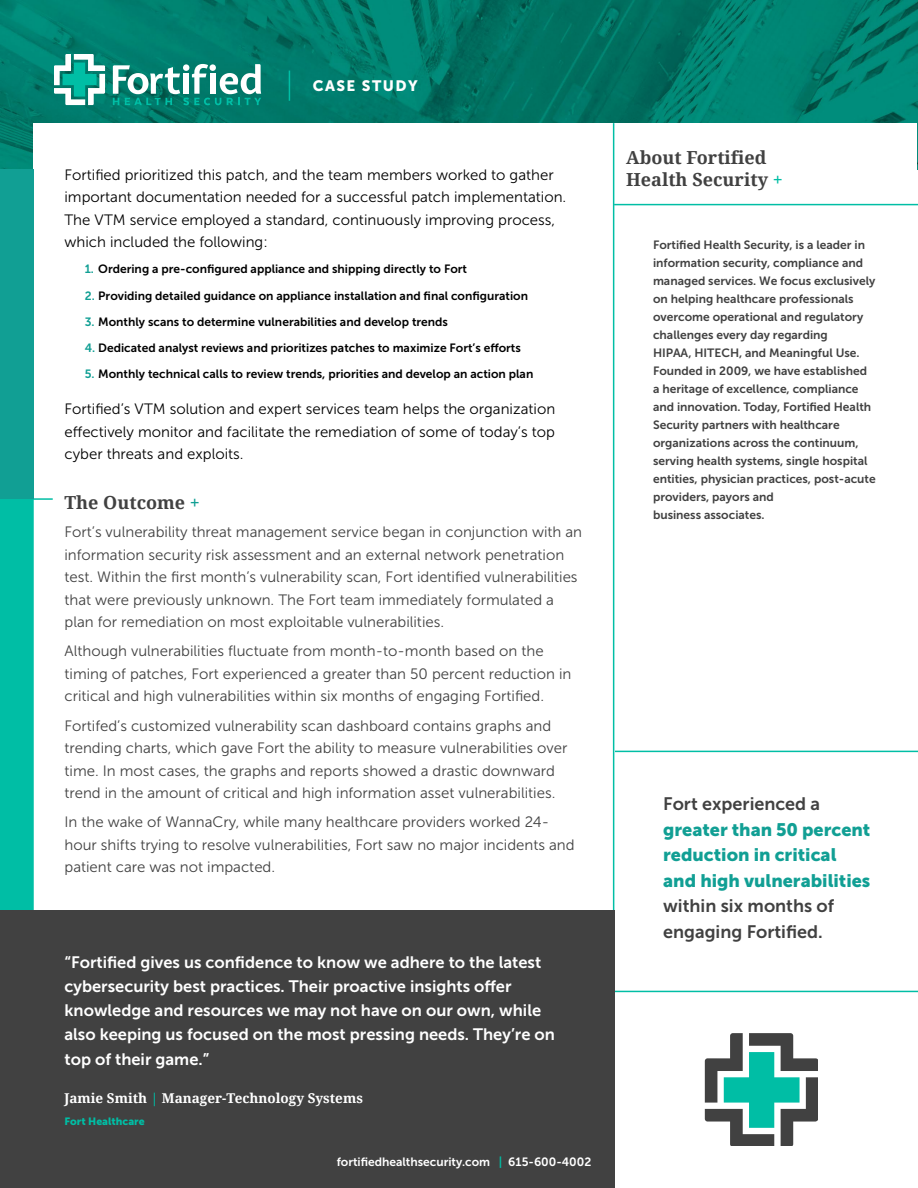
<style>
.page{position:relative;width:918px;height:1188px;background:#fff}
.page>*{position:absolute;margin:0;border:0;box-sizing:border-box;transform-origin:0 0}
.t1{font:18px/25.5px "Museo Sans 900";color:#119f94}
.t2{font:18px/25.5px "Museo Sans 700";color:#414141}
.t3{font:700 18px/21.6px "Droid Serif";color:#414141}
.t4{font:16.5px/24px "Museo Sans 700";color:#fff}
.t5{font:15px/22.5px "Museo Sans 300";color:#414141}
.t6{font:15px/22.5px "Museo Sans 300";color:#000}
.t7{font:15px "Museo Sans 900";letter-spacing:.1em;color:#fff}
.t8{font:700 13.5px "Droid Serif";color:#fff}
.t9{font:12px/18px "Museo Sans 700";color:#414141}
.t10{font:12px "Museo Sans 700";color:#000}
.t11{font:12px "Museo Sans 700";color:#fff}
.t12{font:10.5px "Museo Sans 900";color:#00bea5}
.s1{color:#119f94}
.s2{color:#00bea5}
</style>
<div class="page">
<hr style="left:614px;top:991px;width:304px;height:1px;background:#00bea5">
<hr style="left:615px;top:751px;width:303px;height:1px;background:#00bea5">
<img style="left:0;top:0;width:918px;height:170px">
<div style="left:34px;top:124px;width:883px;height:318px;background:#fff"></div>
<svg style="left:54px;top:54px;width:51px;height:51px"></svg>
<svg style="left:113px;top:64px;width:148px;height:41px"></svg>
<hr style="left:613px;top:123px;width:1px;height:1009px;background:#00bea5">
<hr style="left:289px;top:71px;width:1px;height:30px;background:#00bea5">
<div style="left:0;top:499px;width:34px;height:412px;background:#00bea5"></div>
<hr style="left:29px;top:498px;width:24px;height:2px;background:#00bea5">
<div style="left:0;top:911px;width:614px;height:277px;background:#414141"></div>
<hr style="left:614px;top:204px;width:304px;height:1px;background:#00bea5">
<svg style="left:705px;top:1033px;width:113px;height:113px"></svg>
<div style="left:0;top:169px;width:34px;height:330px;background:#119f94"></div>
<p class="t7" style="left:313px;top:77px;width:106px">CASE STUDY</p>
<p class="t6" style="left:64px;top:163px;width:503px">Fortified prioritized this patch, and the team members worked to gather important documentation needed for a successful patch implementation.<br>The VTM service employed a standard, continuously improving process, which included the following:</p>
<p class="t10" style="left:85px;top:262px;width:384px"><span class="s1">1.</span> Ordering a pre-configured appliance and shipping directly to Fort</p>
<p class="t10" style="left:85px;top:289px;width:445px"><span class="s1">2.</span> Providing detailed guidance on appliance installation and final configuration</p>
<p class="t10" style="left:85px;top:315px;width:365px"><span class="s1">3.</span> Monthly scans to determine vulnerabilities and develop trends</p>
<p class="t10" style="left:85px;top:341px;width:438px"><span class="s1">4.</span> Dedicated analyst reviews and prioritizes patches to maximize Fort’s efforts</p>
<p class="t10" style="left:85px;top:368px;width:450px"><span class="s1">5.</span> Monthly technical calls to review trends, priorities and develop an action plan</p>
<p class="t6" style="left:64px;top:398px;width:492px;text-align:justify">Fortified’s VTM solution and expert services team helps the organization effectively monitor and facilitate the remediation of some of today’s top cyber threats and exploits.</p>
<p class="t3" style="left:64px;top:492px;width:137px">The Outcome <span class="s1">+</span></p>
<p class="t5" style="left:64px;top:521px;width:519px">Fort’s vulnerability threat management service began in conjunction with an information security risk assessment and an external network penetration test. Within the first month’s vulnerability scan, Fort identified vulnerabilities that were previously unknown. The Fort team immediately formulated a plan for remediation on most exploitable vulnerabilities.</p>
<p class="t5" style="left:64px;top:640px;width:508px">Although vulnerabilities fluctuate from month-to-month based on the timing of patches, Fort experienced a greater than 50 percent reduction in critical and high vulnerabilities within six months of engaging Fortified.</p>
<p class="t5" style="left:64px;top:714px;width:504px">Fortifed’s customized vulnerability scan dashboard contains graphs and trending charts, which gave Fort the ability to measure vulnerabilities over time. In most cases, the graphs and reports showed a drastic downward trend in the amount of critical and high information asset vulnerabilities.</p>
<p class="t5" style="left:64px;top:811px;width:512px">In the wake of WannaCry, while many healthcare providers worked 24- hour shifts trying to resolve vulnerabilities, Fort saw no major incidents and patient care was not impacted.</p>
<p class="t4" style="left:64px;top:950px;width:492px">“Fortified gives us confidence to know we adhere to the latest cybersecurity best practices. Their proactive insights offer knowledge and resources we may not have on our own, while also keeping us focused on the most pressing needs. They’re on</p>
<p class="t4" style="left:64px;top:1047px;width:146px">top of their game.”</p>
<p class="t8" style="left:64px;top:1090px;width:300px">Jamie Smith <span class="s2">|</span> Manager-Technology Systems</p>
<p class="t12" style="left:64px;top:1115px;width:82px">Fort Healthcare</p>
<p class="t11" style="left:337px;top:1155px;width:256px">fortifiedhealthsecurity.com <span class="s2">|</span> 615-600-4002</p>
<p class="t3" style="left:626px;top:147px;width:158px">About Fortified<br>Health Security <span class="s2">+</span></p>
<p class="t9" style="left:653px;top:236px;width:224px">Fortified Health Security, is a leader in information security, compliance and managed services. We focus exclusively on helping healthcare professionals overcome operational and regulatory challenges every day regarding<br>HIPAA, HITECH, and Meaningful Use.<br>Founded in 2009, we have established a heritage of excellence, compliance and innovation. Today, Fortified Health Security partners with healthcare organizations across the continuum, serving health systems, single hospital entities, physician practices, post-acute providers, payors and<br>business associates.</p>
<p class="t2" style="left:663px;top:791px;width:159px">Fort experienced a</p>
<p class="t1" style="left:663px;top:817px;width:209px">greater than 50 percent reduction in critical and high vulnerabilities</p>
<p class="t2" style="left:663px;top:893px;width:172px">within six months of engaging Fortified.</p>
</div>
